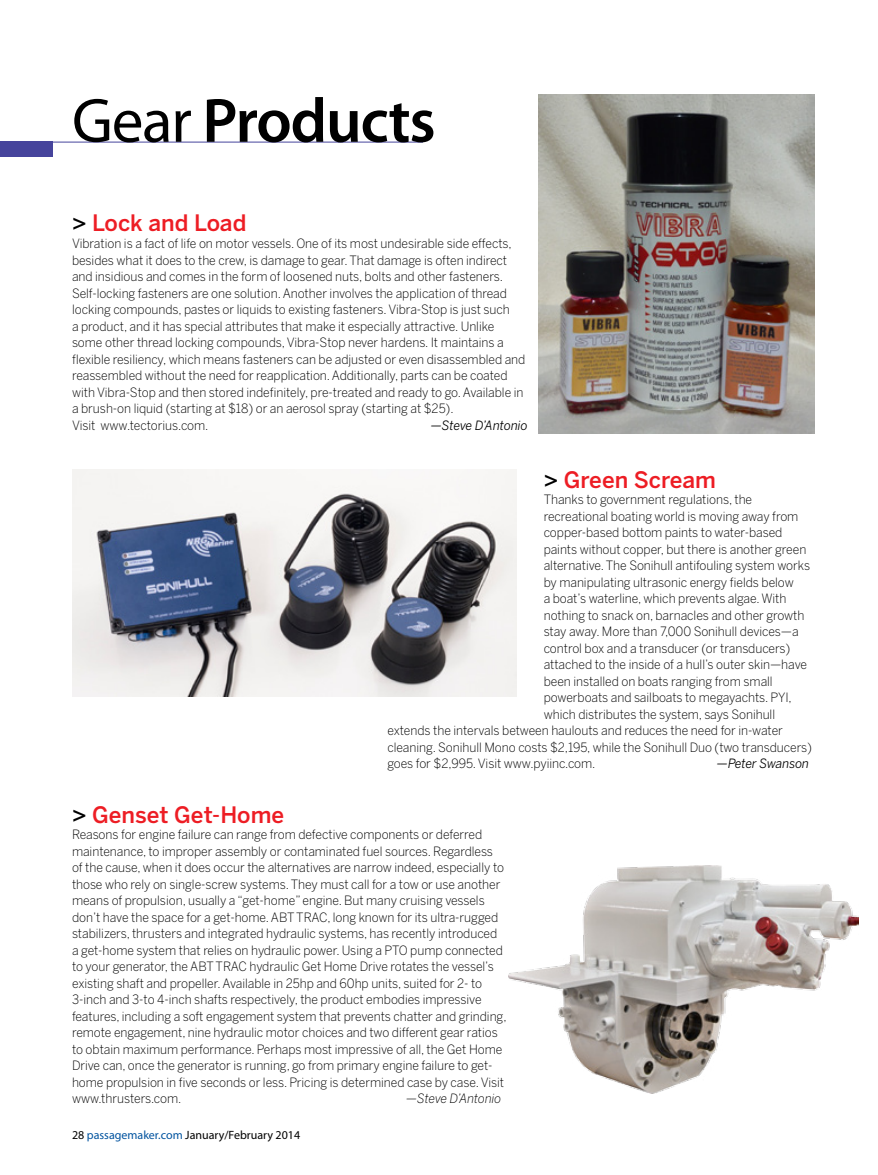
<style>
.page{position:relative;width:878px;height:1175px;background:#fff}
.page>*{position:absolute;margin:0;border:0;box-sizing:border-box;transform-origin:0 0}
.t1{font:600 63px "Myriad Pro";letter-spacing:-.02em;color:#000}
.t2{font:500 22.5px "Benton Sans";color:#ed1d24}
.t3{font:300 12.75px/16.5px "Benton Sans";letter-spacing:-.005em;color:#000;scale:.96 1}
.t4{font:italic 12.75px "Benton Sans";letter-spacing:-.005em;color:#000;scale:.96 1}
.t5{font:italic 300 12.75px "Benton Sans";letter-spacing:-.005em;color:#000;scale:.96 1}
.t6{font:12px "Myriad Pro";color:#000}
.s1{font-weight:400}
.s2{color:#000}
.s3{color:#00539f}
</style>
<div class="page">
<div style="left:0;top:142px;width:52px;height:15px;background:#46449c"></div>
<hr style="left:0;top:142px;width:423px;height:1px;background:#46449c">
<img style="left:508px;top:866px;width:350px;height:228px">
<img style="left:72px;top:470px;width:444px;height:226px">
<img style="left:539px;top:94px;width:276px;height:339px">
<h1 class="t1" style="left:72px;top:80px;width:365px"><span class="s1">Gear</span> Products</h1>
<h2 class="t2" style="left:72px;top:210px;width:176px"><span class="s2">&gt;</span> Lock and Load</h2>
<p class="t3" style="left:72px;top:235px;width:474px">Vibration is a fact of life on motor vessels. One of its most undesirable side effects, besides what it does to the crew, is damage to gear. That damage is often indirect and insidious and comes in the form of loosened nuts, bolts and other fasteners.<br>Self-locking fasteners are one solution. Another involves the application of thread locking compounds, pastes or liquids to existing fasteners. Vibra-Stop is just such<br>a product, and it has special attributes that make it especially attractive. Unlike some other thread locking compounds, Vibra-Stop never hardens. It maintains a flexible resiliency, which means fasteners can be adjusted or even disassembled and reassembled without the need for reapplication. Additionally, parts can be coated with Vibra-Stop and then stored indefinitely, pre-treated and ready to go. Available in a brush-on liquid (starting at $18) or an aerosol spray (starting at $25).<br>Visit www.tectorius.com.</p>
<p class="t4" style="left:430px;top:417px;width:103px">—Steve D’Antonio</p>
<h2 class="t2" style="left:543px;top:466px;width:174px"><span class="s2">&gt;</span> Green Scream</h2>
<p class="t3" style="left:543px;top:491px;width:219px">Thanks to government regulations, the</p>
<p class="t3" style="left:543px;top:508px;width:267px">recreational boating world is moving away from</p>
<p class="t3" style="left:543px;top:524px;width:250px">copper-based bottom paints to water-based</p>
<p class="t3" style="left:543px;top:541px;width:275px">paints without copper, but there is another green</p>
<p class="t3" style="left:543px;top:557px;width:279px">alternative. The Sonihull antifouling system works</p>
<p class="t3" style="left:543px;top:574px;width:262px">by manipulating ultrasonic energy fields below</p>
<p class="t3" style="left:543px;top:590px;width:254px">a boat’s waterline, which prevents algae. With</p>
<p class="t3" style="left:543px;top:607px;width:273px">nothing to snack on, barnacles and other growth</p>
<p class="t3" style="left:543px;top:623px;width:267px">stay away. More than 7,000 Sonihull devices—a</p>
<p class="t3" style="left:543px;top:640px;width:258px">control box and a transducer (or transducers)</p>
<p class="t3" style="left:543px;top:656px;width:276px">attached to the inside of a hull’s outer skin—have</p>
<p class="t3" style="left:543px;top:673px;width:240px">been installed on boats ranging from small</p>
<p class="t3" style="left:543px;top:689px;width:260px">powerboats and sailboats to megayachts. PYI,</p>
<p class="t3" style="left:543px;top:706px;width:242px">which distributes the system, says Sonihull</p>
<p class="t3" style="left:387px;top:722px;width:413px">extends the intervals between haulouts and reduces the need for in-water</p>
<p class="t3" style="left:387px;top:739px;width:443px">cleaning. Sonihull Mono costs $2,195, while the Sonihull Duo (two transducers)</p>
<p class="t3" style="left:387px;top:755px;width:218px">goes for $2,995. Visit www.pyiinc.com.</p>
<p class="t4" style="left:716px;top:756px;width:98px">—Peter Swanson</p>
<h2 class="t2" style="left:72px;top:801px;width:214px"><span class="s2">&gt;</span> Genset Get-Home</h2>
<p class="t3" style="left:72px;top:826px;width:454px">Reasons for engine failure can range from defective components or deferred maintenance, to improper assembly or contaminated fuel sources. Regardless of the cause, when it does occur the alternatives are narrow indeed, especially to those who rely on single-screw systems. They must call for a tow or use another means of propulsion, usually a “get-home” engine. But many cruising vessels don’t have the space for a get-home. ABT TRAC, long known for its ultra-rugged stabilizers, thrusters and integrated hydraulic systems, has recently introduced a get-home system that relies on hydraulic power. Using a PTO pump connected to your generator, the ABT TRAC hydraulic Get Home Drive rotates the vessel’s existing shaft and propeller. Available in 25hp and 60hp units, suited for 2- to 3-inch and 3-to 4-inch shafts respectively, the product embodies impressive features, including a soft engagement system that prevents chatter and grinding, remote engagement, nine hydraulic motor choices and two different gear ratios to obtain maximum performance. Perhaps most impressive of all, the Get Home Drive can, once the generator is running, go from primary engine failure to get&shy;home propulsion in five seconds or less. Pricing is determined case by case. Visit www.thrusters.com.</p>
<p class="t5" style="left:406px;top:1091px;width:101px">—Steve D’Antonio</p>
<p class="t6" style="left:72px;top:1127px;width:230px">28 <span class="s3">passagemaker.com</span> January/February 2014</p>
</div>
